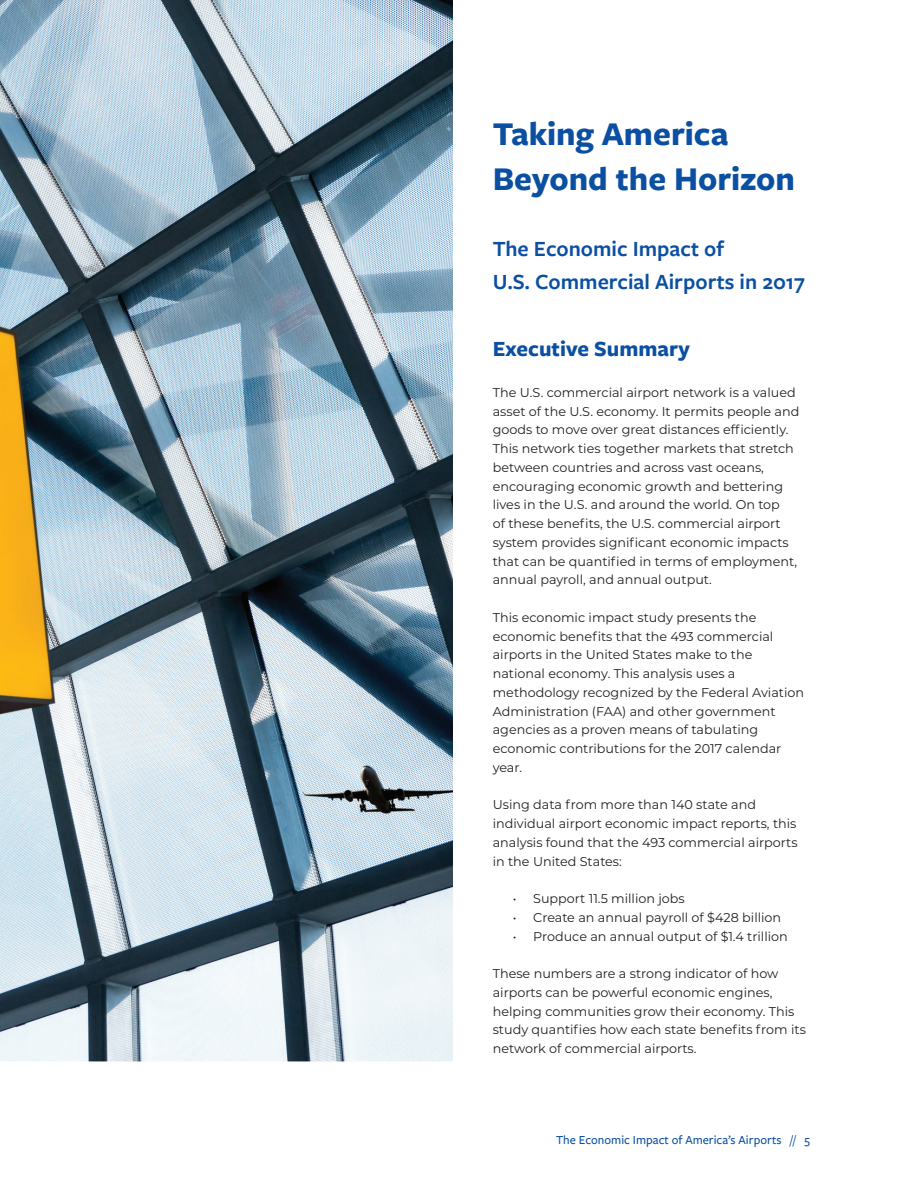
<style>
.page{position:relative;width:918px;height:1188px;background:#fff}
.page>*{position:absolute;margin:0;border:0;box-sizing:border-box;transform-origin:0 0}
.t1{font:700 34.5px/45px "Freight Sans Pro";color:#0a4fa2}
.t2{font:600 22.5px/33px "Freight Sans Pro";color:#0a4fa2}
.t3{font:700 22.5px "Freight Sans Pro";color:#0a4fa2}
.t4{font:12.75px/18.8px "Montserrat";color:#231f20}
.t5{font:500 12.75px "Freight Sans Pro";color:#0a4fa2}
</style>
<div class="page">
<img style="left:0;top:0;width:452px;height:1062px">
<h1 class="t1" style="left:493px;top:110px;width:304px">Taking America<br>Beyond the Horizon</h1>
<h2 class="t2" style="left:493px;top:231px;width:314px">The Economic Impact of<br>U.S. Commercial Airports in 2017</h2>
<h2 class="t3" style="left:493px;top:334px;width:199px">Executive Summary</h2>
<p class="t4" style="left:493px;top:382px;width:308px">The U.S. commercial airport network is a valued asset of the U.S. economy. It permits people and goods to move over great distances efficiently.<br>This network ties together markets that stretch between countries and across vast oceans, encouraging economic growth and bettering lives in the U.S. and around the world. On top<br>of these benefits, the U.S. commercial airport system provides significant economic impacts that can be quantified in terms of employment, annual payroll, and annual output.</p>
<p class="t4" style="left:493px;top:607px;width:313px">This economic impact study presents the economic benefits that the 493 commercial airports in the United States make to the national economy. This analysis uses a methodology recognized by the Federal Aviation Administration (FAA) and other government agencies as a proven means of tabulating economic contributions for the 2017 calendar year.</p>
<p class="t4" style="left:493px;top:795px;width:306px">Using data from more than 140 state and individual airport economic impact reports, this analysis found that the 493 commercial airports in the United States:</p>
<p class="t4" style="left:513px;top:889px;width:173px">• Support 11.5 million jobs</p>
<p class="t4" style="left:513px;top:908px;width:270px">• Create an annual payroll of $428 billion</p>
<p class="t4" style="left:513px;top:926px;width:276px">• Produce an annual output of $1.4 trillion</p>
<p class="t4" style="left:493px;top:964px;width:315px">These numbers are a strong indicator of how airports can be powerful economic engines, helping communities grow their economy. This study quantifies how each state benefits from its network of commercial airports.</p>
<p class="t5" style="left:556px;top:1131px;width:255px">The Economic Impact of America’s Airports // 5</p>
</div>
